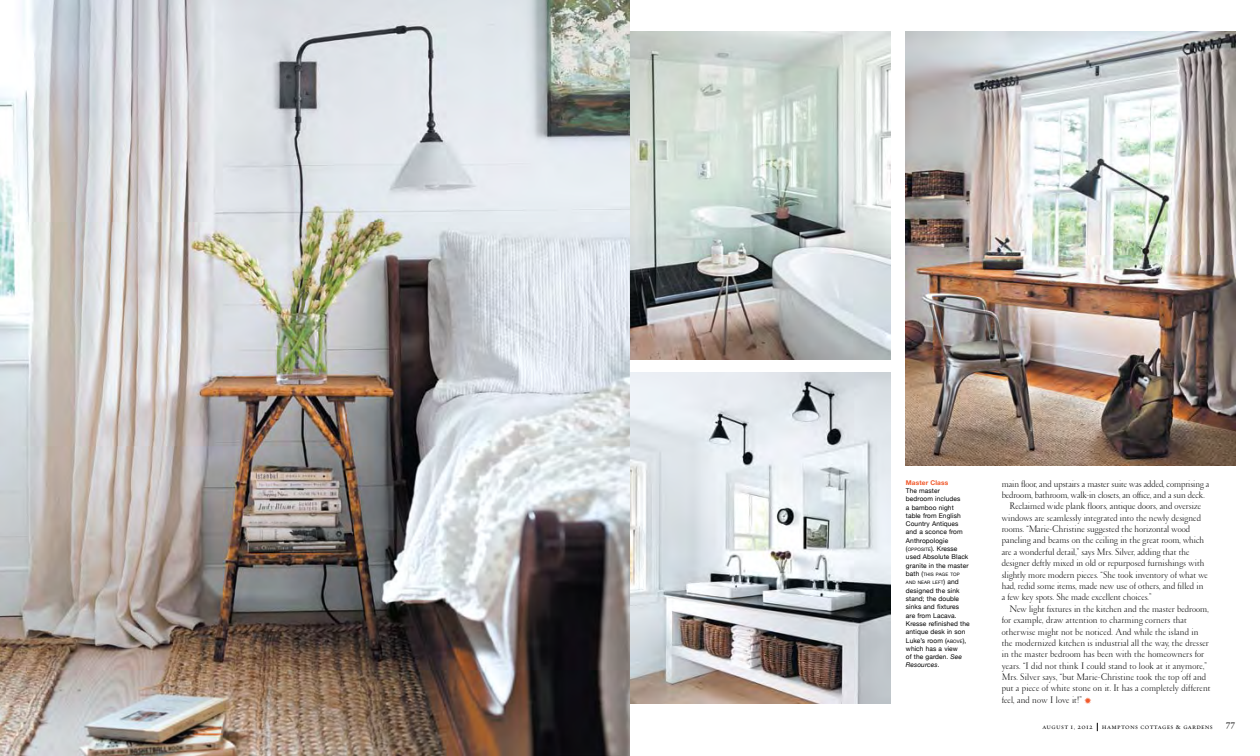
<style>
.page{position:relative;width:1260px;height:756px;background:#fff}
.page>*{position:absolute;margin:0;border:0;box-sizing:border-box;transform-origin:0 0}
.t1{font:300 9.62px "Garamond";letter-spacing:.01em;color:#000}
.t2{font:9.62px "Requiem Text HTF Roman";color:#000}
.t3{font:7px "Requiem Text HTF Small Caps";letter-spacing:.05em;color:#000}
.t4{font:6.56px/8.3px "Helvetica Neue";letter-spacing:.015em;color:#000}
.t5{font:700 6.56px "Helvetica Neue";color:#f1582a}
.t6{font:4.55px/8.3px "Helvetica Neue";letter-spacing:.02em;color:#000}
.s1{font-size:4.55px}
.s2{font-size:6.56px}
.s3{font-style:italic}
.s4{color:#f1582a}
</style>
<div class="page">
<img style="left:906px;top:32px;width:329px;height:434px">
<img style="left:0;top:0;width:630px;height:756px">
<img style="left:630px;top:32px;width:261px;height:328px">
<img style="left:630px;top:373px;width:261px;height:331px">
<p class="t5" style="left:906px;top:478px;width:44px">Master Class</p>
<p class="t4" style="left:906px;top:486px;width:64px">The master bedroom includes<br>a bamboo night table from English<br>Country Antiques and a sconce from<br>Anthropologie (<span class="s1">OPPOSITE</span>). Kresse used Absolute Black granite in the master</p>
<p class="t6" style="left:906px;top:570px;width:55px"><span class="s2">bath (</span>THIS PAGE TOP<br>AND NEAR LEFT<span class="s2">) and</span></p>
<p class="t4" style="left:906px;top:586px;width:65px">designed the sink stand; the double sinks and fixtures are from Lacava.<br>Kresse refinished the antique desk in son<br>Luke’s room (<span class="s1">ABOVE</span>), which has a view<br>of the garden. <span class="s3">See<br>Resources</span>.</p>
<p class="t1" style="left:1002px;top:478px;width:209px">main floor, and upstairs a master suite was added, comprising a</p>
<p class="t1" style="left:1002px;top:490px;width:205px">bedroom, bathroom, walk-in closets, an office, and a sun deck.</p>
<p class="t1" style="left:1010px;top:501px;width:193px">Reclaimed wide plank floors, antique doors, and oversize</p>
<p class="t1" style="left:1002px;top:513px;width:201px">windows are seamlessly integrated into the newly designed</p>
<p class="t1" style="left:1002px;top:524px;width:190px">rooms. “Marie-Christine suggested the horizontal wood</p>
<p class="t1" style="left:1002px;top:535px;width:204px">paneling and beams on the ceiling in the great room, which</p>
<p class="t1" style="left:1002px;top:547px;width:189px">are a wonderful detail,” says Mrs. Silver, adding that the</p>
<p class="t1" style="left:1002px;top:558px;width:204px">designer deftly mixed in old or repurposed furnishings with</p>
<p class="t1" style="left:1002px;top:569px;width:208px">slightly more modern pieces. “She took inventory of what we</p>
<p class="t1" style="left:1002px;top:581px;width:203px">had, redid some items, made new use of others, and filled in</p>
<p class="t1" style="left:1002px;top:592px;width:151px">a few key spots. She made excellent choices.”</p>
<p class="t1" style="left:1010px;top:604px;width:201px">New light fixtures in the kitchen and the master bedroom,</p>
<p class="t1" style="left:1002px;top:615px;width:187px">for example, draw attention to charming corners that</p>
<p class="t1" style="left:1002px;top:626px;width:198px">otherwise might not be noticed. And while the island in</p>
<p class="t1" style="left:1002px;top:638px;width:209px">the modernized kitchen is industrial all the way, the dresser</p>
<p class="t1" style="left:1002px;top:649px;width:204px">in the master bedroom has been with the homeowners for</p>
<p class="t1" style="left:1002px;top:660px;width:207px">years. “I did not think I could stand to look at it anymore,”</p>
<p class="t1" style="left:1002px;top:672px;width:206px">Mrs. Silver says, “but Marie-Christine took the top off and</p>
<p class="t1" style="left:1002px;top:683px;width:210px">put a piece of white stone on it. It has a completely different</p>
<p class="t1" style="left:1002px;top:695px;width:92px">feel, and now I love it!” <span class="s4">✹</span></p>
<p class="t3" style="left:1042px;top:722px;width:52px">august 1, 2012</p>
<p class="t3" style="left:1102px;top:722px;width:112px">hamptons cottages &amp; gardens</p>
<p class="t2" style="left:1226px;top:718px;width:11px">77</p>
</div>
